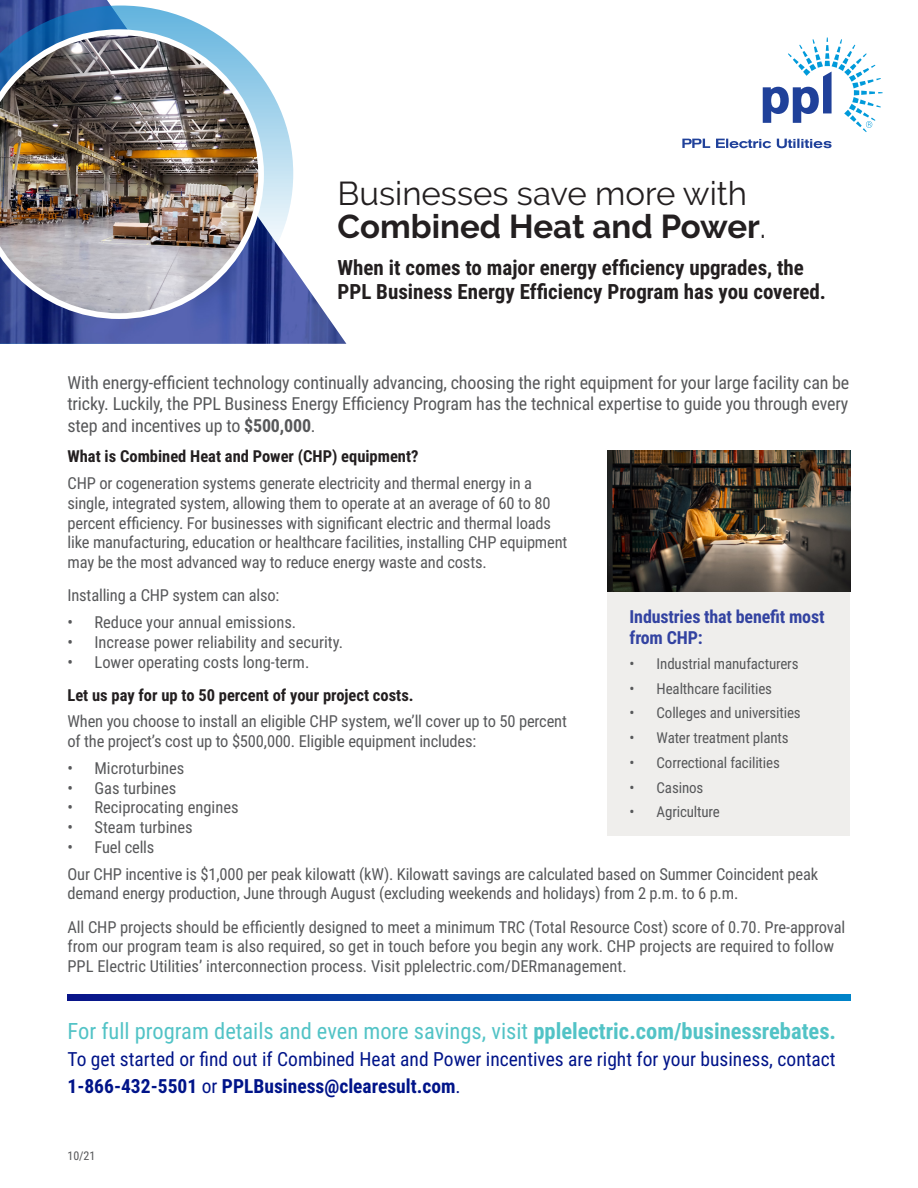
<style>
.page{position:relative;width:918px;height:1188px;background:#fff}
.page>*{position:absolute;margin:0;border:0;box-sizing:border-box;transform-origin:0 0}
.t1{font:33px/33px "Raleway";color:#231f20}
.t2{font:22.5px "Roboto Condensed";color:#52c3c6}
.t3{font:700 21px/24px "Roboto Condensed";color:#231f20}
.t4{font:19.5px/27px "Roboto Condensed";color:#001489}
.t5{font:18px/21.6px "Roboto Condensed";letter-spacing:-.01em;color:#57585a;text-align:justify}
.t6{font:700 18px/21.6px "Roboto Condensed";letter-spacing:-.01em;color:#3343a1}
.t7{font:16.5px/19.8px "Roboto Condensed";letter-spacing:-.01em;color:#57585a}
.t8{font:700 16.5px "Roboto Condensed";color:#231f20}
.t9{font:15px "Roboto Condensed";letter-spacing:-.01em;color:#57585a}
.t10{font:12px "Roboto Condensed";color:#57585a}
.s1{font-weight:700}
</style>
<div class="page">
<img style="left:0;top:0;width:346px;height:344px">
<svg style="left:0;top:6px;width:293px;height:336px"></svg>
<img style="left:0;top:29px;width:264px;height:290px">
<svg style="left:682px;top:139px;width:150px;height:9px"></svg>
<svg style="left:763px;top:38px;width:120px;height:94px"></svg>
<svg style="left:68px;top:994px;width:782px;height:7px;background:#044ba9"></svg>
<div style="left:608px;top:450px;width:242px;height:386px;background:#efeeec"></div>
<img style="left:608px;top:450px;width:242px;height:142px">
<p class="t1" style="left:338px;top:177px;width:430px">Businesses save more with<br><span class="s1">Combined Heat and Power</span>.</p>
<p class="t3" style="left:338px;top:255px;width:490px">When it comes to major energy efficiency upgrades, the<br>PPL Business Energy Efficiency Program has you covered.</p>
<p class="t5" style="left:68px;top:371px;width:783px">With energy-efficient technology continually advancing, choosing the right equipment for your large facility can be tricky. Luckily, the PPL Business Energy Efficiency Program has the technical expertise to guide you through every step and incentives up to <span class="s1">$500,000</span>.</p>
<p class="t8" style="left:68px;top:445px;width:353px">What is Combined Heat and Power (CHP) equipment?</p>
<p class="t7" style="left:68px;top:473px;width:501px">CHP or cogeneration systems generate electricity and thermal energy in a single, integrated system, allowing them to operate at an average of 60 to 80 percent efficiency. For businesses with significant electric and thermal loads like manufacturing, education or healthcare facilities, installing CHP equipment may be the most advanced way to reduce energy waste and costs.</p>
<p class="t7" style="left:68px;top:585px;width:213px">Installing a CHP system can also:</p>
<p class="t7" style="left:68px;top:612px;width:230px">• Reduce your annual emissions.</p>
<p class="t7" style="left:68px;top:631px;width:277px">• Increase power reliability and security.</p>
<p class="t7" style="left:68px;top:651px;width:243px">• Lower operating costs long-term.</p>
<p class="t8" style="left:68px;top:683px;width:348px">Let us pay for up to 50 percent of your project costs.</p>
<p class="t7" style="left:68px;top:711px;width:501px">When you choose to install an eligible CHP system, we’ll cover up to 50 percent of the project’s cost up to $500,000. Eligible equipment includes:</p>
<p class="t7" style="left:68px;top:757px;width:119px">• Microturbines</p>
<p class="t7" style="left:68px;top:777px;width:110px">• Gas turbines</p>
<p class="t7" style="left:68px;top:797px;width:173px">• Reciprocating engines</p>
<p class="t7" style="left:68px;top:817px;width:127px">• Steam turbines</p>
<p class="t7" style="left:68px;top:837px;width:88px">• Fuel cells</p>
<p class="t7" style="left:68px;top:863px;width:752px">Our CHP incentive is $1,000 per peak kilowatt (kW). Kilowatt savings are calculated based on Summer Coincident peak demand energy production, June through August (excluding weekends and holidays) from 2 p.m. to 6 p.m.</p>
<p class="t7" style="left:68px;top:916px;width:779px">All CHP projects should be efficiently designed to meet a minimum TRC (Total Resource Cost) score of 0.70. Pre-approval from our program team is also required, so get in touch before you begin any work. CHP projects are required to follow<br>PPL Electric Utilities’ interconnection process. Visit pplelectric.com/DERmanagement.</p>
<p class="t6" style="left:630px;top:605px;width:196px">Industries that benefit most from CHP:</p>
<p class="t9" style="left:630px;top:653px;width:170px">• Industrial manufacturers</p>
<p class="t9" style="left:630px;top:678px;width:144px">• Healthcare facilities</p>
<p class="t9" style="left:630px;top:703px;width:173px">• Colleges and universities</p>
<p class="t9" style="left:630px;top:727px;width:161px">• Water treatment plants</p>
<p class="t9" style="left:630px;top:752px;width:152px">• Correctional facilities</p>
<p class="t9" style="left:630px;top:777px;width:75px">• Casinos</p>
<p class="t9" style="left:630px;top:802px;width:92px">• Agriculture</p>
<p class="t2" style="left:68px;top:1015px;width:770px">For full program details and even more savings, visit <span class="s1">pplelectric.com/businessrebates.</span></p>
<p class="t4" style="left:68px;top:1044px;width:770px">To get started or find out if Combined Heat and Power incentives are right for your business, contact<br><span class="s1">1-866-432-5501</span> or <span class="s1">PPLBusiness@clearesult.com</span>.</p>
<p class="t10" style="left:68px;top:1147px;width:29px">10/21</p>
</div>
